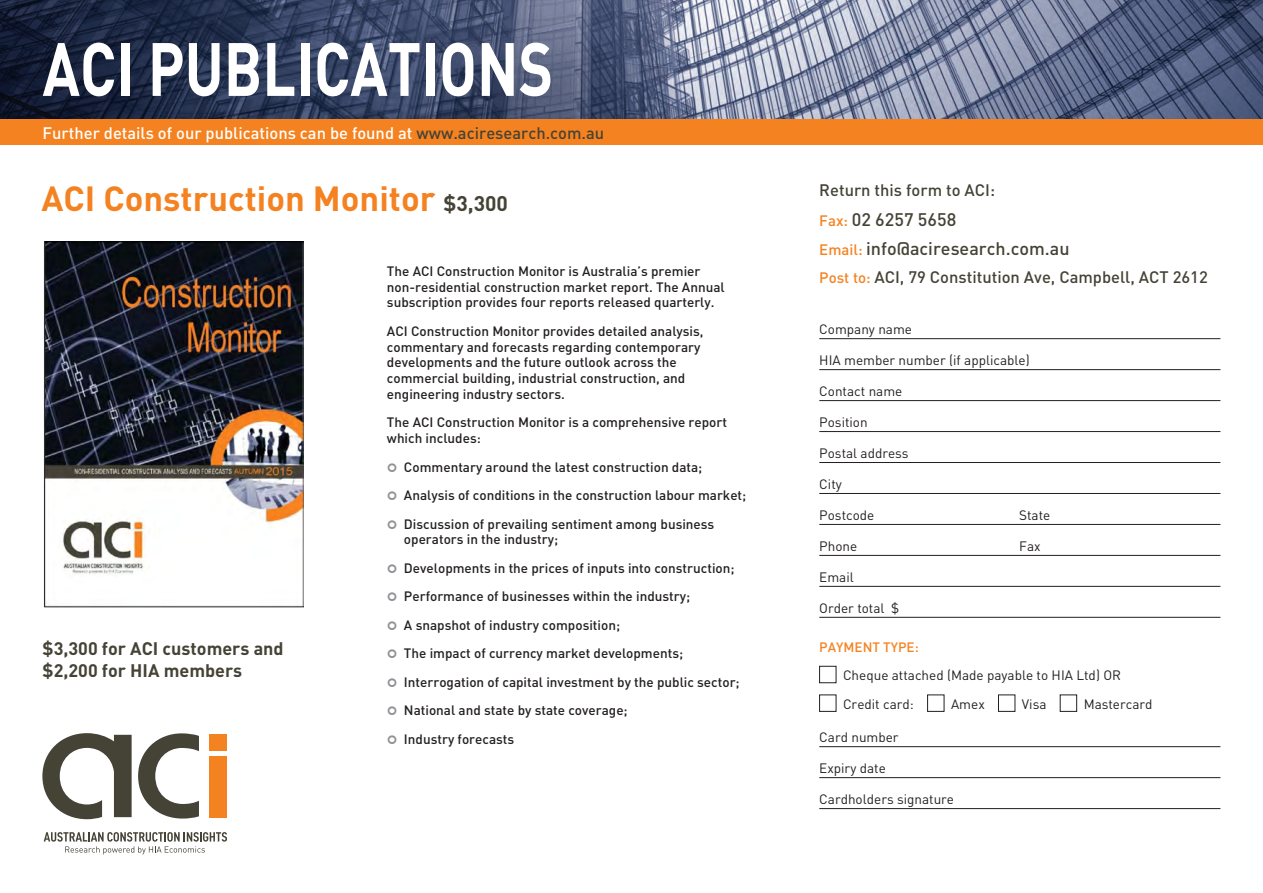
<style>
.page{position:relative;width:1263px;height:893px;background:#fff}
.page>*{position:absolute;margin:0;border:0;box-sizing:border-box;transform-origin:0 0}
.t1{font:700 74.25px "DIN";color:#fff;scale:.79 1}
.t2{font:700 34.5px "DIN";color:#f58220}
.t3{font:500 18px/28.5px "DIN";color:#454336}
.t4{font:700 18px/21.6px "DIN";color:#454336}
.t5{font:500 16.5px "DIN";color:#fff}
.t6{font:500 16.5px "DIN";color:#454336}
.t7{font:500 13.5px/28.5px "DIN";color:#231f20}
.t8{font:13.5px/28.7px "DIN";color:#231f20}
.t9{font:500 13.5px "DIN";color:#f58220}
.s1{color:#454336}
.s2{font-size:21px;color:#454336}
.s3{font-size:15px;color:#f58220}
</style>
<div class="page">
<img style="left:0;top:0;width:1263px;height:119px">
<div style="left:0;top:119px;width:1263px;height:26px;background:#f58220"></div>
<hr style="left:819px;top:338px;width:401px;height:1px;background:#231f20">
<hr style="left:819px;top:369px;width:401px;height:1px;background:#231f20">
<hr style="left:819px;top:400px;width:401px;height:1px;background:#231f20">
<hr style="left:819px;top:431px;width:401px;height:1px;background:#231f20">
<hr style="left:819px;top:462px;width:401px;height:1px;background:#231f20">
<hr style="left:819px;top:493px;width:401px;height:1px;background:#231f20">
<hr style="left:819px;top:524px;width:401px;height:1px;background:#231f20">
<hr style="left:819px;top:555px;width:401px;height:1px;background:#231f20">
<hr style="left:819px;top:586px;width:401px;height:1px;background:#231f20">
<hr style="left:819px;top:617px;width:401px;height:1px;background:#231f20">
<hr style="left:819px;top:746px;width:401px;height:1px;background:#231f20">
<hr style="left:819px;top:777px;width:401px;height:1px;background:#231f20">
<hr style="left:819px;top:808px;width:401px;height:1px;background:#231f20">
<div style="left:819px;top:666px;width:17px;height:17px;border:1px solid #231f20"></div>
<div style="left:819px;top:695px;width:17px;height:17px;border:1px solid #231f20"></div>
<div style="left:927px;top:695px;width:17px;height:17px;border:1px solid #231f20"></div>
<div style="left:998px;top:695px;width:17px;height:17px;border:1px solid #231f20"></div>
<div style="left:1060px;top:695px;width:17px;height:17px;border:1px solid #231f20"></div>
<svg style="left:42px;top:733px;width:90px;height:86px"></svg>
<div style="left:209px;top:735px;width:18px;height:16px;background:#f58220"></div>
<div style="left:209px;top:756px;width:18px;height:61px;background:#f58220"></div>
<svg style="left:138px;top:733px;width:61px;height:85px"></svg>
<svg style="left:44px;top:832px;width:183px;height:22px"></svg>
<img style="left:43px;top:242px;width:260px;height:366px">
<h1 class="t1" style="left:43px;top:21px;width:648px">ACI PUBLICATIONS</h1>
<p class="t5" style="left:43px;top:122px;width:563px">Further details of our publications can be found at <span class="s1">www.aciresearch.com.au</span></p>
<h2 class="t2" style="left:41px;top:176px;width:468px">ACI Construction Monitor <span class="s2">$3,300</span></h2>
<h3 class="t4" style="left:43px;top:637px;width:243px">$3,300 for ACI customers and $2,200 for HIA members</h3>
<p class="t7" style="left:387px;top:263px;width:339px;line-height:15.8px">The ACI Construction Monitor is Australia’s premier non-residential construction market report. The Annual subscription provides four reports released quarterly.</p>
<p class="t7" style="left:387px;top:323px;width:318px;line-height:15.8px">ACI Construction Monitor provides detailed analysis, commentary and forecasts regarding contemporary developments and the future outlook across the commercial building, industrial construction, and engineering industry sectors.</p>
<p class="t7" style="left:387px;top:414px;width:342px;line-height:15.8px">The ACI Construction Monitor is a comprehensive report which includes:</p>
<p class="t7" style="left:404px;top:452px;width:344px">Commentary around the latest construction data;<br>Analysis of conditions in the construction labour market;<br>Discussion of prevailing sentiment among business</p>
<p class="t7" style="left:404px;top:525px;width:337px">operators in the industry;<br>Developments in the prices of inputs into construction; Performance of businesses within the industry;<br>A snapshot of industry composition;<br>The impact of currency market developments; Interrogation of capital investment by the public sector; National and state by state coverage;<br>Industry forecasts</p>
<p class="t6" style="left:819px;top:179px;width:177px">Return this form to ACI:</p>
<h3 class="t3" style="left:819px;top:205px;width:252px"><span class="s3">Fax:</span> 02 6257 5658<br><span class="s3">Email:</span> info@aciresearch.com.au</h3>
<p class="t6" style="left:819px;top:267px;width:390px"><span class="s3">Post to:</span> ACI, 79 Constitution Ave, Campbell, ACT 2612</p>
<p class="t8" style="left:819px;top:315px;width:94px">Company name</p>
<p class="t8" style="left:819px;top:346px;width:212px">HIA member number (if applicable)</p>
<p class="t8" style="left:819px;top:377px;width:85px">Contact name</p>
<p class="t8" style="left:819px;top:408px;width:50px">Position</p>
<p class="t8" style="left:819px;top:439px;width:91px">Postal address</p>
<p class="t8" style="left:819px;top:469px;width:24px">City</p>
<p class="t8" style="left:819px;top:500px;width:57px">Postcode</p>
<p class="t8" style="left:1019px;top:500px;width:33px">State</p>
<p class="t8" style="left:819px;top:531px;width:39px">Phone</p>
<p class="t8" style="left:1019px;top:531px;width:23px">Fax</p>
<p class="t8" style="left:819px;top:562px;width:36px">Email</p>
<p class="t8" style="left:819px;top:593px;width:82px">Order total $</p>
<p class="t9" style="left:819px;top:638px;width:101px">PAYMENT TYPE:</p>
<p class="t8" style="left:843px;top:661px;width:279px">Cheque attached (Made payable to HIA Ltd) OR<br>Credit card:</p>
<p class="t8" style="left:951px;top:689px;width:35px">Amex</p>
<p class="t8" style="left:1022px;top:689px;width:26px">Visa</p>
<p class="t8" style="left:1084px;top:689px;width:70px">Mastercard</p>
<p class="t8" style="left:819px;top:723px;width:81px">Card number</p>
<p class="t8" style="left:819px;top:754px;width:68px">Expiry date</p>
<p class="t8" style="left:819px;top:785px;width:136px">Cardholders signature</p>
</div>
